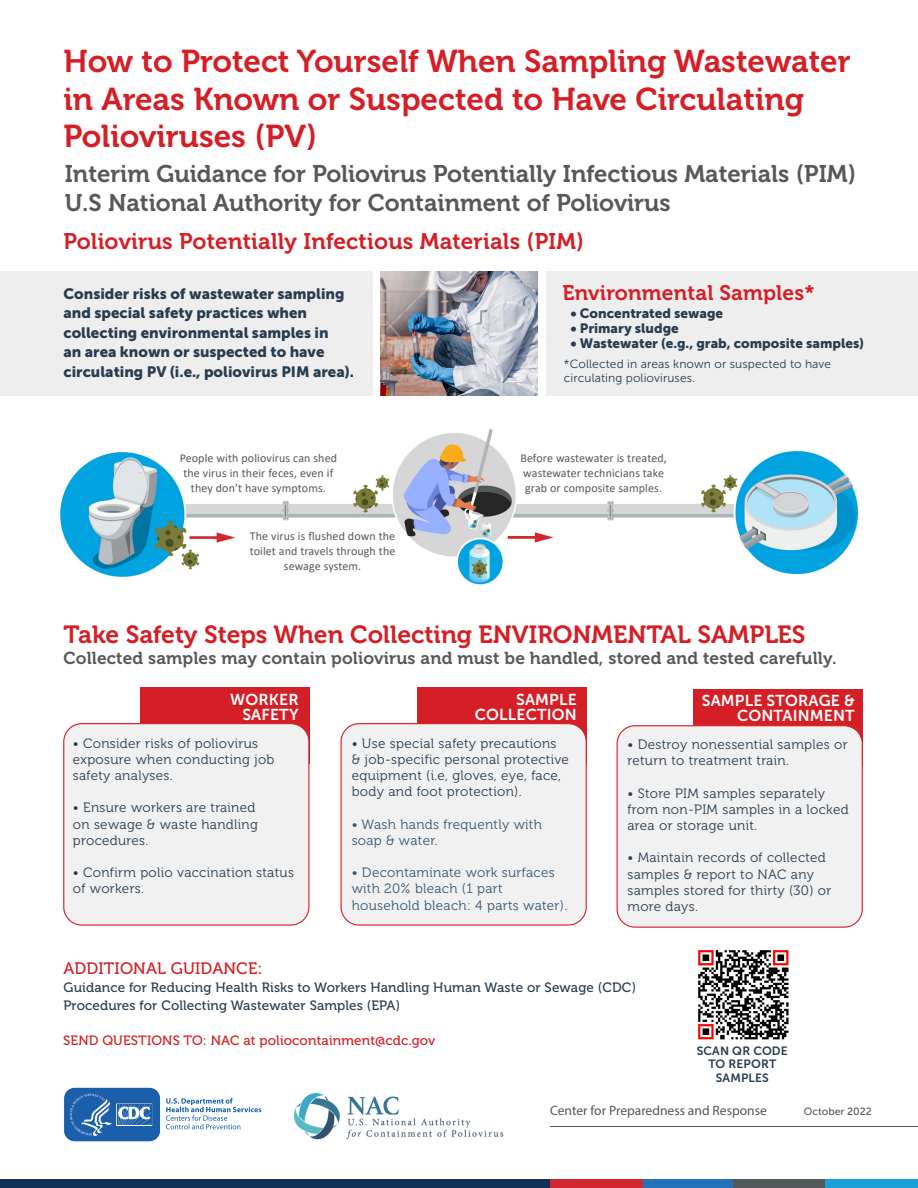
<style>
.page{position:relative;width:918px;height:1188px;background:#fff}
.page>*{position:absolute;margin:0;border:0;box-sizing:border-box;transform-origin:0 0}
.H1{font:31.5px/37.8px "Museo 700";color:#d41f26}
.t1{font:24.75px "Museo 700";color:#d41f26}
.H1-2{font:24px "Museo 700";color:#57585a}
.t2{font:22.5px "Museo 700";letter-spacing:.01em;color:#d41f26}
.t3{font:21px "Museo 700";letter-spacing:.01em;color:#d41f26}
.t4{font:17.25px "Museo 700";letter-spacing:.01em;color:#57585a}
.H1-3{font:16.5px "Museo 500";letter-spacing:.01em;color:#d41f26}
.t5{font:15.75px/15px "Museo Sans 700";letter-spacing:.01em;color:#fff;text-align:right}
.H1-4{font:15px/19.5px "Museo Sans 900";color:#293c4f}
.t6{font:13.5px/16.2px "Museo 300";letter-spacing:.025em;color:#293c4f}
.H1-5{font:13.5px "Museo 500";letter-spacing:.01em;color:#293c4f}
.t7{font:13.5px/16.2px "Museo 300";letter-spacing:.025em;color:#365672}
.H1-6{font:13.5px "Museo Sans 900";color:#293c4f}
.H1-7{font:13.5px "Museo 500";letter-spacing:.01em;color:#d41f26}
.t8{font:13.5px "Myriad Pro";color:#53585b}
.t9{font:12px/15px "Calibri";letter-spacing:.01em;color:#57585a;text-align:center}
.t10{font:12px/13.5px "Museo Sans 300";letter-spacing:.01em;color:#293c4f}
.t11{font:12px "Museo Sans 700";letter-spacing:.01em;color:#293c4f}
.H1-8{font:10.5px "Museo Sans 500";color:#57585a}
</style>
<div class="page">
<img style="left:381px;top:271px;width:157px;height:124px">
<div style="left:642px;top:1179px;width:93px;height:9px;background:#2371b9"></div>
<div style="left:733px;top:1179px;width:93px;height:9px;background:#53585b"></div>
<div style="left:826px;top:1179px;width:92px;height:9px;background:#1c9ed9"></div>
<div style="left:0;top:1179px;width:570px;height:9px;background:#113156"></div>
<div style="left:550px;top:1179px;width:92px;height:9px;background:#d32530"></div>
<hr style="left:550px;top:1126px;width:368px;height:1px;background:#53585b">
<div style="left:546px;top:271px;width:372px;height:124px;background:#eee"></div>
<div style="left:140px;top:687px;width:169px;height:76px;background:#d41f26"></div>
<div style="left:64px;top:724px;width:245px;height:201px;background:#f1f1f1;border-radius:18px"></div>
<div style="left:63px;top:723px;width:246px;height:203px;border:1px solid #d41f26;border-radius:18px"></div>
<div style="left:417px;top:687px;width:170px;height:76px;background:#d41f26"></div>
<div style="left:341px;top:724px;width:245px;height:201px;background:#f1f1f1;border-radius:18px"></div>
<div style="left:341px;top:723px;width:246px;height:203px;border:1px solid #d41f26;border-radius:18px"></div>
<div style="left:693px;top:689px;width:170px;height:77px;background:#d41f26"></div>
<div style="left:617px;top:726px;width:245px;height:201px;background:#f1f1f1;border-radius:18px"></div>
<div style="left:617px;top:725px;width:246px;height:203px;border:1px solid #d41f26;border-radius:18px"></div>
<div style="left:0;top:271px;width:372px;height:124px;background:#eee"></div>
<svg style="left:64px;top:1087px;width:197px;height:55px"></svg>
<img style="left:295px;top:1093px;width:209px;height:47px">
<img style="left:698px;top:950px;width:91px;height:90px">
<img style="left:60px;top:429px;width:798px;height:156px">
<h1 class="H1" style="left:63px;top:42px;width:789px">How to Protect Yourself When Sampling Wastewater in Areas Known or Suspected to Have Circulating<br>Polioviruses (PV)</h1>
<h1 class="H1-2" style="left:65px;top:160px;width:793px">Interim Guidance for Poliovirus Potentially Infectious Materials (PIM)</h1>
<h1 class="H1-2" style="left:65px;top:189px;width:608px">U.S National Authority for Containment of Poliovirus</h1>
<h2 class="t2" style="left:63px;top:229px;width:522px">Poliovirus Potentially Infectious Materials (PIM)</h2>
<h1 class="H1-4" style="left:63px;top:284px;width:292px">Consider risks of wastewater sampling and special safety practices when collecting environmental samples in<br>an area known or suspected to have circulating PV (i.e., poliovirus PIM area).</h1>
<p class="t9" style="left:180px;top:451px;width:159px">People with poliovirus can shed the virus in their feces, even if they don’t have symptoms.</p>
<p class="t9" style="left:250px;top:529px;width:147px">The virus is flushed down the toilet and travels through the sewage system.</p>
<h2 class="t3" style="left:562px;top:281px;width:254px">Environmental Samples*</h2>
<h1 class="H1-6" style="left:570px;top:305px;width:154px">• Concentrated sewage</h1>
<h1 class="H1-6" style="left:570px;top:320px;width:110px">• Primary sludge</h1>
<h1 class="H1-6" style="left:570px;top:335px;width:295px">• Wastewater (e.g., grab, composite samples)</h1>
<p class="t10" style="left:564px;top:357px;width:269px">*Collected in areas known or suspected to have circulating polioviruses.</p>
<p class="t9" style="left:520px;top:451px;width:148px;text-align:left">Before wastewater is treated, wastewater technicians take grab or composite samples.</p>
<h2 class="t1" style="left:63px;top:621px;width:743px">Take Safety Steps When Collecting ENVIRONMENTAL SAMPLES</h2>
<h2 class="t4" style="left:63px;top:649px;width:775px">Collected samples may contain poliovirus and must be handled, stored and tested carefully.</h2>
<p class="t5" style="left:230px;top:692px;width:70px">WORKER</p>
<p class="t5" style="left:242px;top:707px;width:58px">SAFETY</p>
<p class="t6" style="left:73px;top:735px;width:203px">• Consider risks of poliovirus exposure when conducting job safety analyses.</p>
<p class="t6" style="left:73px;top:800px;width:187px">• Ensure workers are trained on sewage &amp; waste handling procedures.</p>
<p class="t6" style="left:73px;top:865px;width:223px">• Confirm polio vaccination status of workers.</p>
<p class="t5" style="left:516px;top:692px;width:62px">SAMPLE</p>
<p class="t5" style="left:475px;top:707px;width:103px">COLLECTION</p>
<p class="t6" style="left:352px;top:735px;width:219px">• Use special safety precautions<br>&amp; job-specific personal protective equipment (i.e, gloves, eye, face, body and foot protection).</p>
<p class="t7" style="left:352px;top:816px;width:192px">• Wash hands frequently with soap &amp; water.</p>
<p class="t7" style="left:352px;top:865px;width:217px">• Decontaminate work surfaces with 20% bleach (1 part household bleach: 4 parts water).</p>
<p class="t5" style="left:702px;top:693px;width:154px">SAMPLE STORAGE &amp;<br>CONTAINMENT</p>
<p class="t6" style="left:627px;top:737px;width:222px">• Destroy nonessential samples or return to treatment train.</p>
<p class="t6" style="left:627px;top:785px;width:223px">• Store PIM samples separately from non-PIM samples in a locked area or storage unit.</p>
<p class="t6" style="left:627px;top:850px;width:205px">• Maintain records of collected samples &amp; report to NAC any samples stored for thirty (30) or more days.</p>
<h1 class="H1-3" style="left:63px;top:959px;width:200px">ADDITIONAL GUIDANCE:</h1>
<h1 class="H1-5" style="left:63px;top:980px;width:574px">Guidance for Reducing Health Risks to Workers Handling Human Waste or Sewage (CDC)</h1>
<h1 class="H1-5" style="left:63px;top:998px;width:338px">Procedures for Collecting Wastewater Samples (EPA)</h1>
<h1 class="H1-7" style="left:63px;top:1033px;width:374px">SEND QUESTIONS TO: NAC at poliocontainment@cdc.gov</h1>
<p class="t11" style="left:697px;top:1044px;width:93px">SCAN QR CODE</p>
<p class="t11" style="left:708px;top:1057px;width:69px">TO REPORT</p>
<p class="t11" style="left:716px;top:1071px;width:54px">SAMPLES</p>
<p class="t8" style="left:550px;top:1102px;width:218px">Center for Preparedness and Response</p>
<h1 class="H1-8" style="left:804px;top:1106px;width:70px">October 2022</h1>
</div>
